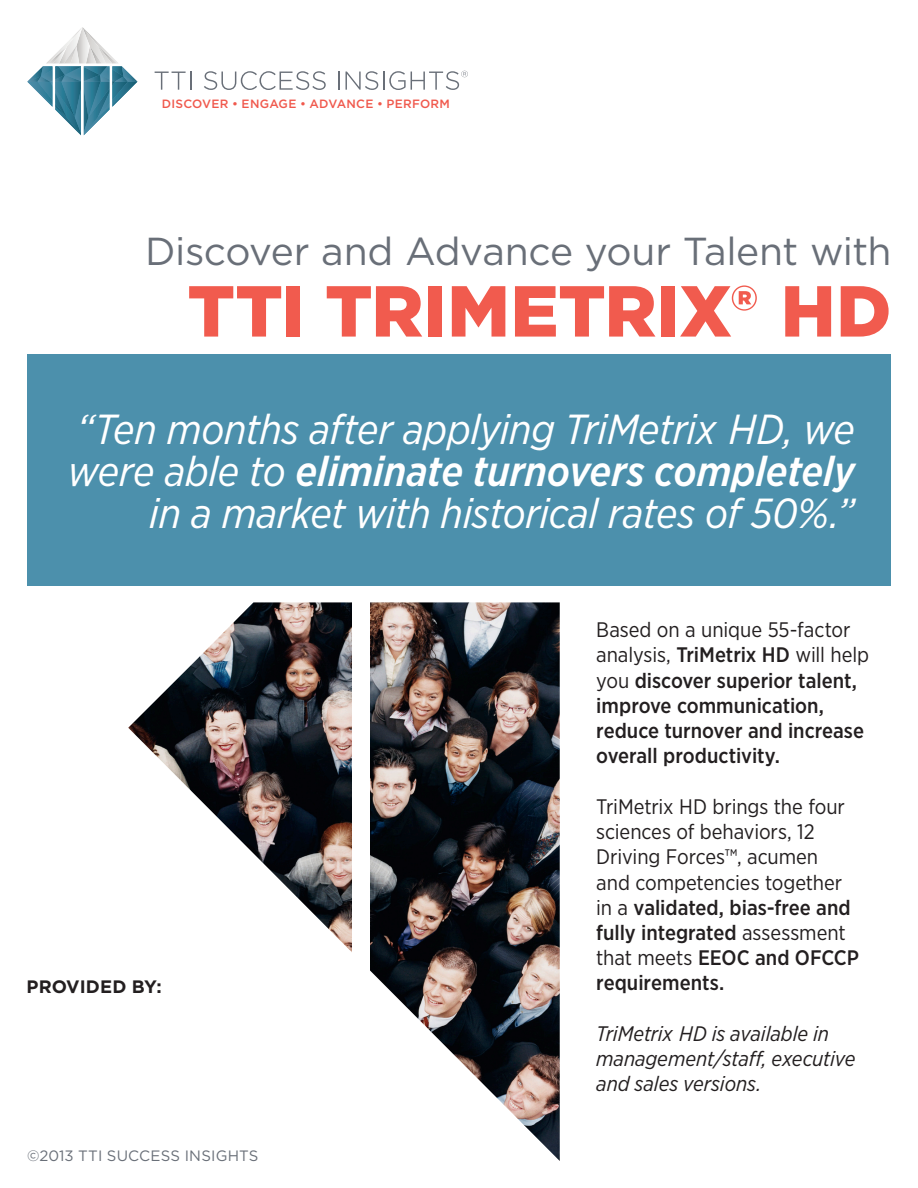
<style>
.page{position:relative;width:918px;height:1188px;background:#fff}
.page>*{position:absolute;margin:0;border:0;box-sizing:border-box;transform-origin:0 0}
.Headline{font:900 72px "Gotham";letter-spacing:.005em;color:#f15b4e}
.Pull_Quote{font:italic 42px/42px "Gotham Narrow";letter-spacing:-.015em;color:#fff;text-align:right}
.Headline-2{font:39px "Gotham";letter-spacing:-.015em;color:#696f78}
.Body_Copy{font:21px/25.2px "Gotham Narrow";letter-spacing:-.005em;color:#231f20}
.Body_Copy-2{font:500 21px/25.2px "Gotham Narrow";color:#231f20}
.t1{font:italic 21px/25.2px "Gotham Narrow";letter-spacing:-.005em;color:#231f20}
.t2{font:700 18px "Gotham";color:#231f20}
.t3{font:15px "Gotham";letter-spacing:.015em;color:#696f78}
.t4{font:500 12px "Gotham";letter-spacing:.02em;color:#f0594d}
.s1{font-weight:500}
.s2{font-weight:400}
</style>
<div class="page">
<div style="left:27px;top:354px;width:864px;height:231px;background:#4c90ac"></div>
<img style="left:128px;top:602px;width:432px;height:559px">
<div style="left:353px;top:599px;width:17px;height:380px;background:#fff"></div>
<svg style="left:27px;top:63px;width:111px;height:72px"></svg>
<img style="left:47px;top:57px;width:71px;height:6px">
<img style="left:64px;top:34px;width:37px;height:12px">
<img style="left:102px;top:47px;width:10px;height:16px">
<img style="left:96px;top:46px;width:6px;height:17px">
<img style="left:90px;top:46px;width:6px;height:17px">
<img style="left:76px;top:27px;width:14px;height:36px">
<img style="left:76px;top:46px;width:3px;height:17px">
<img style="left:67px;top:46px;width:9px;height:17px">
<img style="left:48px;top:46px;width:19px;height:17px">
<svg style="left:155px;top:72px;width:36px;height:18px"></svg>
<svg style="left:204px;top:71px;width:122px;height:19px"></svg>
<svg style="left:338px;top:72px;width:2px;height:18px"></svg>
<svg style="left:346px;top:71px;width:122px;height:19px"></svg>
<p class="t4" style="left:162px;top:96px;width:290px">DISCOVER • ENGAGE • ADVANCE • PERFORM</p>
<p class="Headline-2" style="left:145px;top:226px;width:748px">Discover and Advance your Talent with</p>
<p class="Headline" style="left:187px;top:261px;width:705px">TTI TRIMETRIX® HD</p>
<p class="Pull_Quote" style="left:68px;top:408px;width:788px">“Ten months after applying TriMetrix HD, we were able to <span class="s1">eliminate turnovers completely </span>in a market with historical rates of 50%.”</p>
<p class="t2" style="left:27px;top:975px;width:137px">PROVIDED BY:</p>
<p class="t3" style="left:27px;top:1146px;width:233px">©2013 TTI SUCCESS INSIGHTS</p>
<p class="Body_Copy-2" style="left:596px;top:617px;width:274px"><span class="s2">Based on a unique 55-factor analysis,</span> TriMetrix HD <span class="s2">will help you</span> discover superior talent, improve communication, reduce turnover and increase overall productivity.</p>
<p class="Body_Copy" style="left:596px;top:794px;width:264px">TriMetrix HD brings the four sciences of behaviors, 12<br>Driving Forces™, acumen<br>and competencies together in a <span class="s1">validated, bias-free and fully integrated</span> assessment that meets <span class="s1">EEOC and OFCCP requirements.</span></p>
<p class="t1" style="left:596px;top:1021px;width:261px">TriMetrix HD is available in management/staff, executive and sales versions.</p>
</div>
